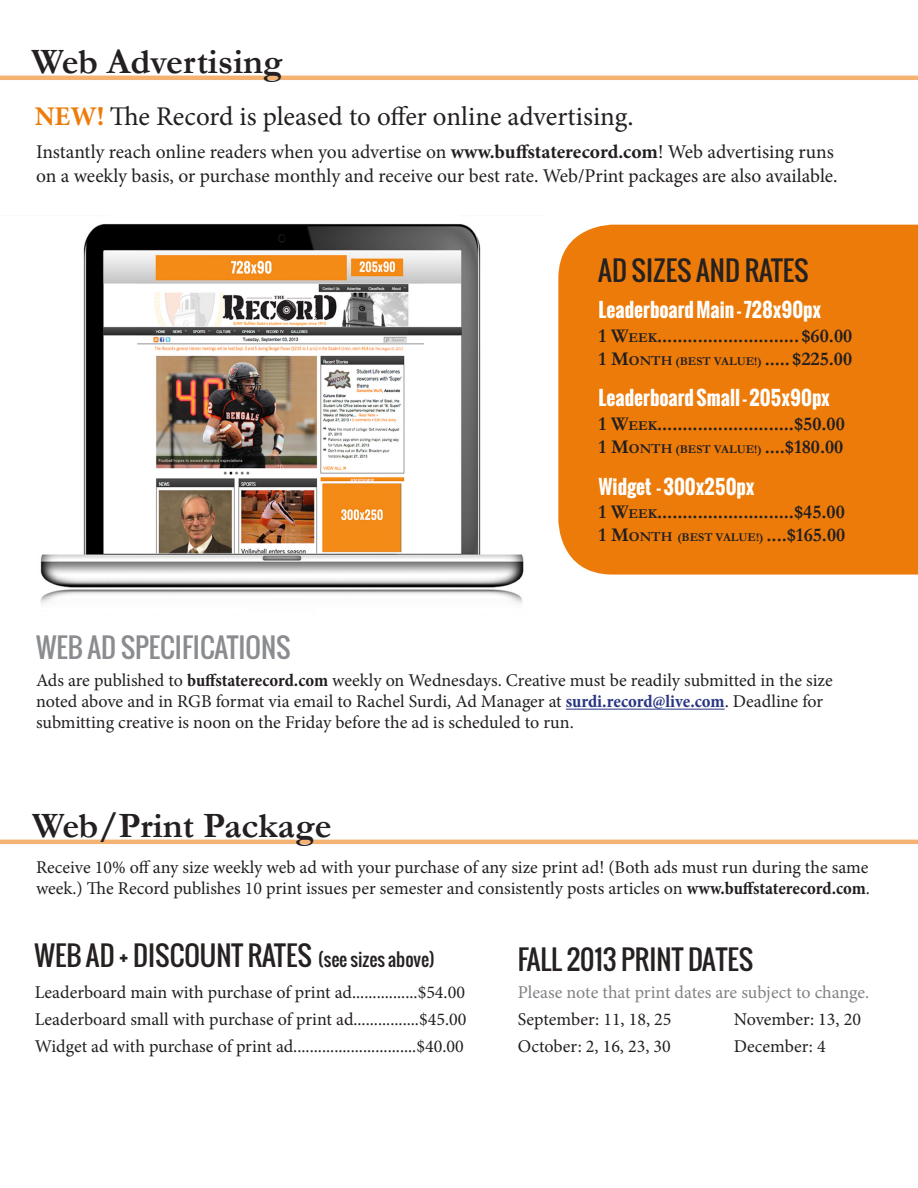
<style>
.page{position:relative;width:918px;height:1188px;background:#fff}
.page>*{position:absolute;margin:0;border:0;box-sizing:border-box;transform-origin:0 0}
.t1{font:700 36px "Garamond";color:#242021}
.t2{font:27px "Oswald";color:#252121}
.t3{font:27px "Minion Pro";color:#231f20}
.t4{font:27px "Oswald";color:#8a8c8f}
.t5{font:700 19.5px "Garamond";color:#231f20}
.t6{font:19.5px/23.4px "Minion Pro";letter-spacing:-.005em;color:#231f20}
.t7{font:700 19.5px "Oswald";color:#fff}
.t8{font:18px/21px "Minion Pro";color:#231f20}
.t9{font:18px "Minion Pro";letter-spacing:-.005em;color:#808285}
.s1{font-weight:700;color:#ed7b09}
.s2{font-weight:700}
.s3{font-size:13.65px}
.s4{font-size:12px}
.s5{font-weight:700;font-stretch:condensed}
.s6{font-weight:700;font-stretch:condensed;color:#283582}
.s7{font-size:18px}
</style>
<div class="page">
<div style="left:558px;top:225px;width:360px;height:350px;background:#ed7b09"></div>
<img style="left:40px;top:224px;width:484px;height:380px">
<hr style="left:0;top:76px;width:918px;height:4px;background:#f4b373">
<hr style="left:0;top:840px;width:918px;height:4px;background:#f4b373">
<hr style="left:566px;top:709px;width:159px;height:1px;background:#283582">
<p class="t1" style="left:32px;top:40px;width:253px">Web Advertising</p>
<p class="t3" style="left:35px;top:98px;width:601px"><span class="s1">NEW!</span> The Record is pleased to offer online advertising.</p>
<p class="t6" style="left:36px;top:140px;width:803px">Instantly reach online readers when you advertise on <span class="s2">www.buffstaterecord.com</span>! Web advertising runs on a weekly basis, or purchase monthly and receive our best rate. Web/Print packages are also available.</p>
<p class="t2" style="left:598px;top:250px;width:212px">AD SIZES AND RATES</p>
<p class="t7" style="left:598px;top:295px;width:224px">Leaderboard Main - 728x90px</p>
<p class="t5" style="left:598px;top:324px;width:255px">1 W<span class="s3">EEK</span>............................ $60.00</p>
<p class="t5" style="left:598px;top:347px;width:255px">1 M<span class="s3">ONTH</span> <span class="s4">(BEST VALUE!)</span> .....$225.00</p>
<p class="t7" style="left:598px;top:384px;width:233px">Leaderboard Small - 205x90px</p>
<p class="t5" style="left:598px;top:412px;width:248px">1 W<span class="s3">EEK</span>...........................$50.00</p>
<p class="t5" style="left:598px;top:435px;width:246px">1 M<span class="s3">ONTH</span> <span class="s4">(BEST VALUE!)</span> ....$180.00</p>
<p class="t7" style="left:598px;top:472px;width:158px">Widget - 300x250px</p>
<p class="t5" style="left:598px;top:500px;width:248px">1 W<span class="s3">EEK</span>...........................$45.00</p>
<p class="t5" style="left:598px;top:524px;width:248px">1 M<span class="s3">ONTH</span> <span class="s4">(BEST VALUE!)</span> ....$165.00</p>
<p class="t4" style="left:36px;top:627px;width:256px">WEB AD SPECIFICATIONS</p>
<p class="t8" style="left:36px;top:670px;width:798px">Ads are published to <span class="s5">buffstaterecord.com</span> weekly on Wednesdays. Creative must be readily submitted in the size noted above and in RGB format via email to Rachel Surdi, Ad Manager at <span class="s6">surdi.record@live.com</span>. Deadline for submitting creative is noon on the Friday before the ad is scheduled to run.</p>
<p class="t1" style="left:32px;top:804px;width:301px">Web/Print Package</p>
<p class="t8" style="left:36px;top:856px;width:836px;line-height:21.6px">Receive 10% off any size weekly web ad with your purchase of any size print ad! (Both ads must run during the same week.) The Record publishes 10 print issues per semester and consistently posts articles on <span class="s5">www.buffstaterecord.com</span>.</p>
<p class="t2" style="left:34px;top:935px;width:402px">WEB AD + DISCOUNT RATES <span class="s7">(see sizes above)</span></p>
<p class="t2" style="left:518px;top:939px;width:237px">FALL 2013 PRINT DATES</p>
<p class="t9" style="left:518px;top:981px;width:353px">Please note that print dates are subject to change.</p>
<p class="t8" style="left:518px;top:1009px;width:155px">September: 11, 18, 25</p>
<p class="t8" style="left:734px;top:1009px;width:129px">November: 13, 20</p>
<p class="t8" style="left:518px;top:1036px;width:155px">October: 2, 16, 23, 30</p>
<p class="t8" style="left:734px;top:1036px;width:93px">December: 4</p>
<p class="t8" style="left:35px;top:982px;width:432px">Leaderboard main with purchase of print ad................$54.00</p>
<p class="t8" style="left:35px;top:1009px;width:433px">Leaderboard small with purchase of print ad................$45.00</p>
<p class="t8" style="left:35px;top:1036px;width:431px">Widget ad with purchase of print ad..............................$40.00</p>
</div>
